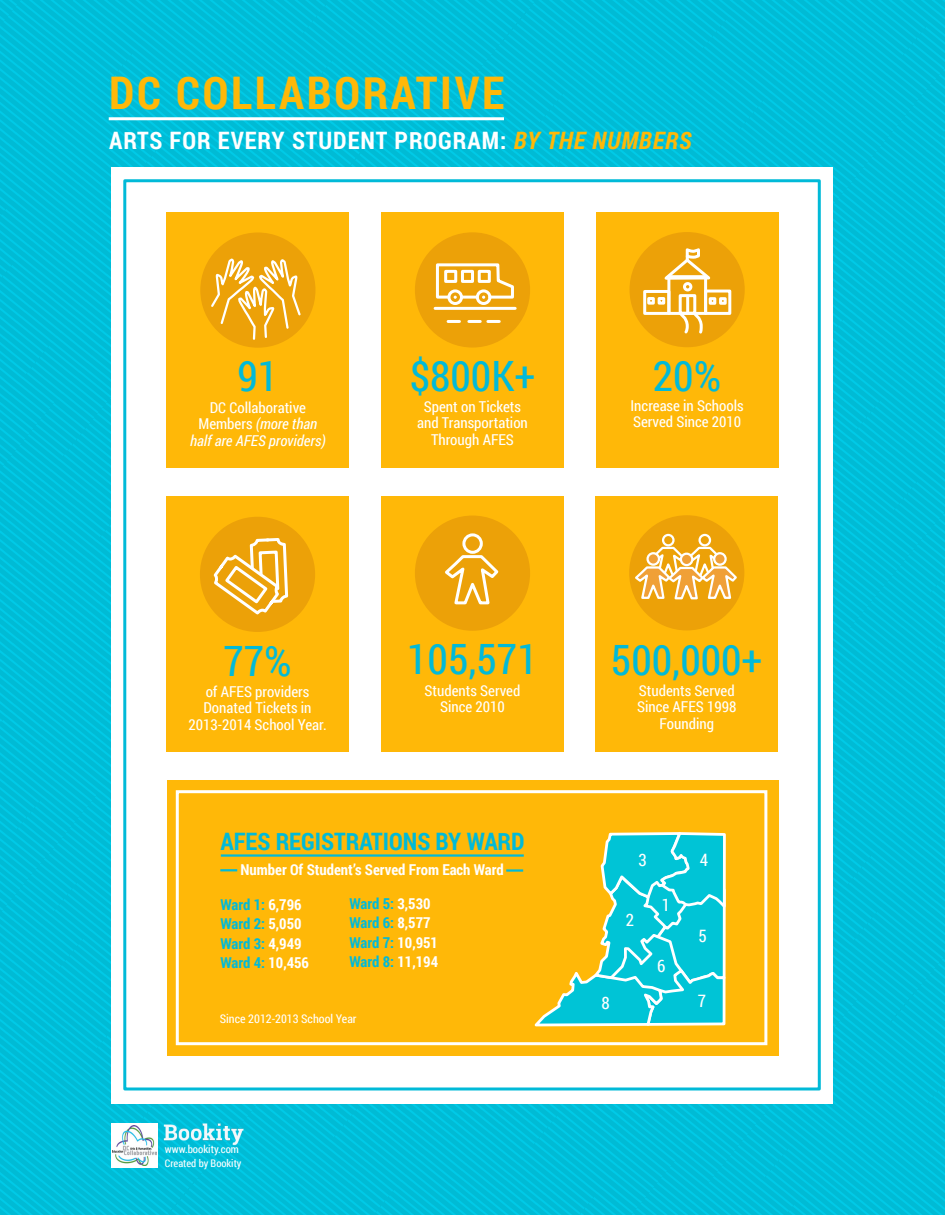
<style>
.page{position:relative;width:945px;height:1215px;background:#fff}
.page>*{position:absolute;margin:0;border:0;box-sizing:border-box;transform-origin:0 0}
.t1{font:700 45px "Roboto Condensed";letter-spacing:.06em;color:#ffb808}
.t2{font:41.85px "Roboto Condensed";color:#01bad8}
.t3{font:700 24px "Roboto Condensed";letter-spacing:.04em;color:#fff}
.t4{font:700 24px "Roboto Condensed";color:#01bad8}
.t5{font:17.1px "Roboto Condensed";color:#fff}
.t6{font:16.65px "Roboto Condensed";color:#fff}
.t7{font:15px/16.5px "Roboto Condensed";color:#fff;text-align:center}
.t8{font:italic 15px/16.5px "Roboto Condensed";color:#fff;text-align:center}
.t9{font:700 15px/19.5px "Roboto Condensed";color:#01bad8}
.t10{font:700 15px "Roboto Condensed";color:#fff}
.t11{font:12px "Roboto Condensed";color:#fff}
.t12{font:10.8px "Roboto Condensed";color:#fff}
.t13{font:10.5px "Roboto Condensed";color:#fff}
.s1{font-style:italic;color:#ffb808}
.s2{font-style:normal}
.s3{color:#fff}
</style>
<div class="page">
<div style="left:0;top:0;width:945px;height:1215px;background:linear-gradient(to right,#02c0db,#00bfda)"></div>
<div style="left:112px;top:168px;width:721px;height:936px;background:#fff"></div>
<div style="left:167px;top:780px;width:611px;height:275px;background:#ffb808"></div>
<div style="left:123px;top:179px;width:698px;height:911px;border:3px solid #01bad8"></div>
<div style="left:166px;top:213px;width:183px;height:255px;background:#ffb808"></div>
<div style="left:381px;top:213px;width:183px;height:255px;background:#ffb808"></div>
<div style="left:596px;top:213px;width:183px;height:255px;background:#ffb808"></div>
<div style="left:166px;top:496px;width:183px;height:256px;background:#ffb808"></div>
<div style="left:381px;top:496px;width:183px;height:256px;background:#ffb808"></div>
<div style="left:595px;top:496px;width:183px;height:256px;background:#ffb808"></div>
<div style="left:200px;top:517px;width:115px;height:115px;background:#eca108;border-radius:50%"></div>
<div style="left:415px;top:516px;width:115px;height:115px;background:#eca108;border-radius:50%"></div>
<svg style="left:111px;top:1124px;width:47px;height:44px"></svg>
<div style="left:176px;top:790px;width:591px;height:255px;border:3px solid #fff"></div>
<div style="left:200px;top:232px;width:115px;height:116px;background:#eca108;border-radius:50%"></div>
<div style="left:415px;top:232px;width:115px;height:116px;background:#eca108;border-radius:50%"></div>
<div style="left:630px;top:232px;width:115px;height:115px;background:#eca108;border-radius:50%"></div>
<hr style="left:109px;top:117px;width:395px;height:3px;background:#fff">
<hr style="left:506px;top:869px;width:17px;height:3px;background:#01bad8">
<hr style="left:221px;top:854px;width:303px;height:3px;background:#01bad8">
<svg style="left:220px;top:869px;width:17px;height:2px"></svg>
<div style="left:447px;top:289px;width:16px;height:16px;border:3px solid #fff;border-radius:50%"></div>
<div style="left:476px;top:289px;width:15px;height:16px;border:3px solid #fff;border-radius:50%"></div>
<svg style="left:435px;top:263px;width:79px;height:37px"></svg>
<hr style="left:435px;top:307px;width:80px;height:3px;background:#fff">
<svg style="left:448px;top:320px;width:11px;height:3px"></svg>
<svg style="left:469px;top:320px;width:11px;height:3px"></svg>
<svg style="left:488px;top:320px;width:11px;height:3px"></svg>
<div style="left:667px;top:275px;width:40px;height:40px;border:3px solid #fff"></div>
<div style="left:704px;top:290px;width:27px;height:25px;border:3px solid #fff"></div>
<div style="left:643px;top:290px;width:27px;height:25px;border:3px solid #fff"></div>
<svg style="left:664px;top:248px;width:47px;height:34px"></svg>
<div style="left:683px;top:282px;width:9px;height:9px;border:3px solid #fff;border-radius:50%"></div>
<svg style="left:209px;top:232px;width:93px;height:400px"></svg>
<div style="left:462px;top:533px;width:21px;height:21px;border:3px solid #fff;border-radius:50%"></div>
<svg style="left:445px;top:555px;width:54px;height:50px"></svg>
<svg style="left:533px;top:293px;width:206px;height:734px"></svg>
<h1 class="t1" style="left:109px;top:61px;width:397px">DC COLLABORATIVE</h1>
<h3 class="t3" style="left:109px;top:124px;width:584px">ARTS FOR EVERY STUDENT PROGRAM: <span class="s1">BY THE NUMBERS</span></h3>
<h2 class="t2" style="left:237px;top:347px;width:42px">91</h2>
<h2 class="t2" style="left:410px;top:347px;width:127px">$800K+</h2>
<h2 class="t2" style="left:653px;top:347px;width:70px">20%</h2>
<p class="t8" style="left:190px;top:394px;width:137px"><span class="s2">DC Collaborative<br>Members</span> (more than half are AFES providers)</p>
<p class="t7" style="left:415px;top:393px;width:116px">Spent by the DCC and its members on<br>Transportation and</p>
<p class="t7" style="left:631px;top:392px;width:115px;text-align:left">Increase in Schools<br>Served Since 2010</p>
<p class="t8" style="left:184px;top:394px;width:137px"><span class="s2">DC Collaborative<br>Members</span> (more than half are AFES providers)</p>
<p class="t8" style="left:190px;top:399px;width:137px"><span class="s2">DC Collaborative<br>Members</span> (more than half are AFES providers)</p>
<p class="t7" style="left:417px;top:397px;width:112px">Spent on Tickets and Transportation<br>Through AFES</p>
<p class="t7" style="left:631px;top:397px;width:115px;text-align:left">Increase in Schools<br>Served Since 2010</p>
<h2 class="t2" style="left:223px;top:632px;width:70px">77%</h2>
<h2 class="t2" style="left:407px;top:630px;width:132px">105,571</h2>
<h2 class="t2" style="left:611px;top:631px;width:153px">500,000+</h2>
<h2 class="t2" style="left:223px;top:632px;width:70px">77%</h2>
<p class="t7" style="left:188px;top:678px;width:140px">of AFES providers<br>Donated Tickets in<br>2013-2014 School Year.</p>
<p class="t7" style="left:425px;top:677px;width:97px">Students Served<br>Since 2010</p>
<p class="t7" style="left:637px;top:677px;width:101px">Students Served<br>Since AFES 1998<br>Founding</p>
<p class="t7" style="left:188px;top:683px;width:140px">of AFES providers<br>Donated Tickets in<br>2013-2014 School Year.</p>
<p class="t7" style="left:425px;top:682px;width:97px">Students Served<br>Since 2010</p>
<p class="t7" style="left:637px;top:682px;width:101px">Students Served<br>Since AFES 1998<br>Founding</p>
<h3 class="t4" style="left:220px;top:825px;width:306px">AFES REGISTRATIONS BY WARD</h3>
<p class="t10" style="left:240px;top:859px;width:265px">Number Of Student’s Served From Each Ward</p>
<p class="t9" style="left:220px;top:894px;width:90px">Ward 1: <span class="s3">6,796<br></span>Ward 2: <span class="s3">5,050<br></span>Ward 3: <span class="s3">4,949<br></span>Ward 4: <span class="s3">10,456</span></p>
<p class="t9" style="left:350px;top:893px;width:90px">Ward 5: <span class="s3">3,530<br></span>Ward 6: <span class="s3">8,577<br></span>Ward 7: <span class="s3">10,951<br></span>Ward 8: <span class="s3">11,194</span></p>
<p class="t11" style="left:220px;top:1011px;width:138px">Since 2012-2013 School Year</p>
<p class="t12" style="left:165px;top:1142px;width:76px">www.bookity.com</p>
<p class="t13" style="left:165px;top:1156px;width:78px">Created by Bookity</p>
<p class="t5" style="left:638px;top:848px;width:10px">3</p>
<p class="t5" style="left:700px;top:848px;width:10px">4</p>
<p class="t6" style="left:641px;top:855px;width:10px">3</p>
<p class="t6" style="left:701px;top:855px;width:10px">4</p>
<p class="t5" style="left:626px;top:908px;width:10px">2</p>
<p class="t6" style="left:628px;top:914px;width:10px">2</p>
<p class="t5" style="left:662px;top:893px;width:10px">1</p>
<p class="t6" style="left:663px;top:899px;width:10px">1</p>
<p class="t5" style="left:657px;top:954px;width:10px">6</p>
<p class="t6" style="left:659px;top:959px;width:10px">6</p>
<p class="t5" style="left:698px;top:924px;width:10px">5</p>
<p class="t6" style="left:699px;top:929px;width:10px">5</p>
<p class="t5" style="left:601px;top:991px;width:10px">8</p>
<p class="t5" style="left:698px;top:989px;width:10px">7</p>
<p class="t6" style="left:605px;top:995px;width:10px">8</p>
<p class="t6" style="left:699px;top:993px;width:10px">7</p>
</div>
